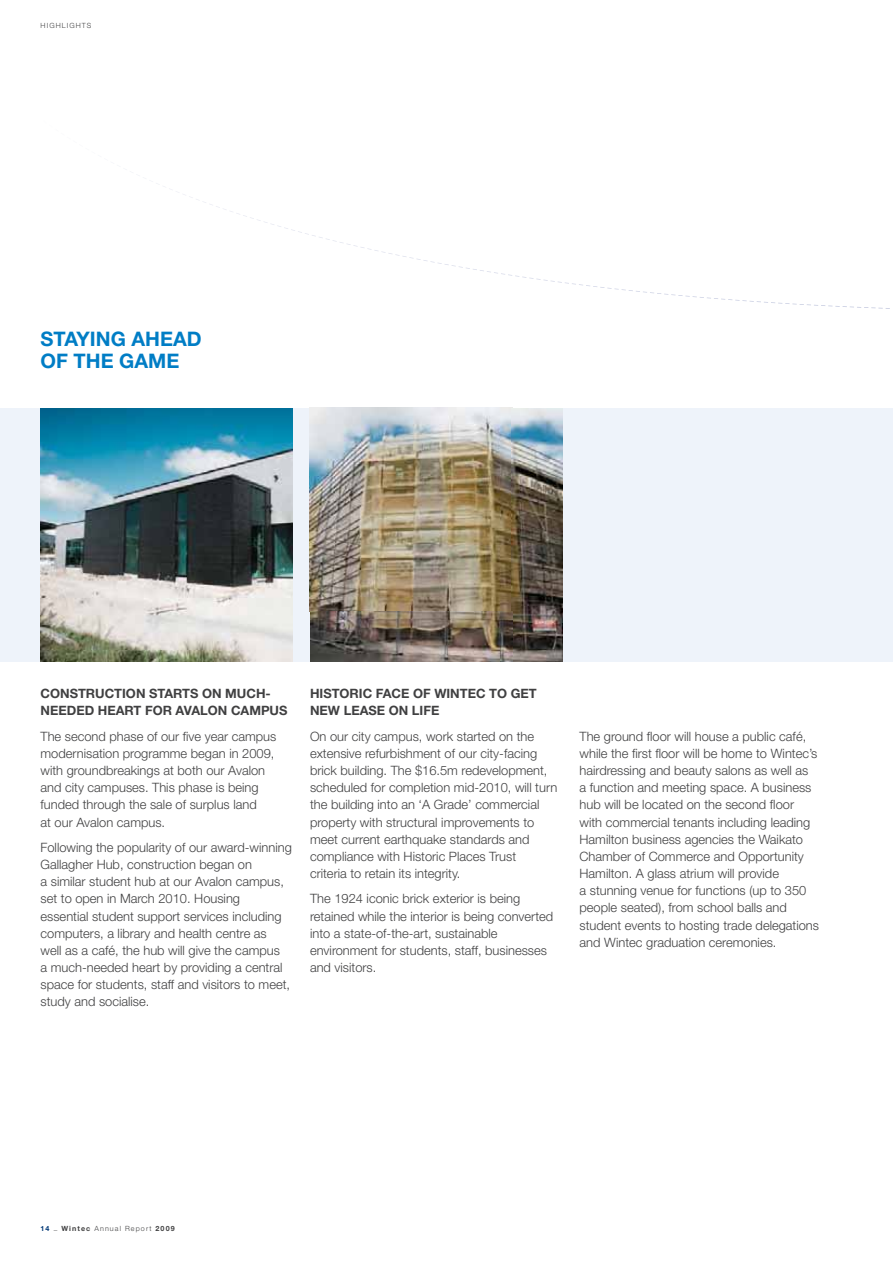
<style>
.page{position:relative;width:893px;height:1263px;background:#fff}
.page>*{position:absolute;margin:0;border:0;box-sizing:border-box;transform-origin:0 0}
.t1{font:700 20.1px/21.5px "Helvetica Neue";color:#007dc5}
.t2{font:300 12.9px/17.1px "Helvetica Neue";color:#404041}
.t3{font:700 12.9px/17.1px "Helvetica Neue";color:#404041}
.t4{font:300 7.2px "Helvetica Neue";letter-spacing:.15em;color:#404041}
.s1{font-weight:700;color:#003876}
.s2{font-weight:700}
</style>
<div class="page">
<div style="left:0;top:408px;width:893px;height:254px;background:#eef3fa"></div>
<img style="left:41px;top:408px;width:252px;height:254px">
<img style="left:310px;top:408px;width:252px;height:254px">
<p class="t4" style="left:41px;top:23px;width:52px">HIGHLIGHTS</p>
<h1 class="t1" style="left:41px;top:330px;width:163px">STAYING AHEAD<br>OF THE GAME</h1>
<p class="t3" style="left:41px;top:686px;width:248px">CONSTRUCTION STARTS ON MUCH-<br>NEEDED HEART FOR AVALON CAMPUS</p>
<p class="t2" style="left:41px;top:729px;width:237px">The second phase of our five year campus modernisation programme began in 2009, with groundbreakings at both our Avalon and city campuses. This phase is being funded through the sale of surplus land<br>at our Avalon campus.</p>
<p class="t2" style="left:41px;top:840px;width:253px">Following the popularity of our award-winning Gallagher Hub, construction began on<br>a similar student hub at our Avalon campus, set to open in March 2010. Housing<br>essential student support services including computers, a library and health centre as<br>well as a café, the hub will give the campus<br>a much-needed heart by providing a central space for students, staff and visitors to meet, study and socialise.</p>
<p class="t3" style="left:310px;top:686px;width:228px">HISTORIC FACE OF WINTEC TO GET<br>NEW LEASE ON LIFE</p>
<p class="t2" style="left:310px;top:729px;width:249px">On our city campus, work started on the extensive refurbishment of our city-facing brick building. The $16.5m redevelopment, scheduled for completion mid-2010, will turn the building into an ‘A Grade’ commercial property with structural improvements to meet current earthquake standards and compliance with Historic Places Trust<br>criteria to retain its integrity.</p>
<p class="t2" style="left:310px;top:891px;width:245px">The 1924 iconic brick exterior is being retained while the interior is being converted into a state-of-the-art, sustainable environment for students, staff, businesses and visitors.</p>
<p class="t2" style="left:579px;top:729px;width:241px">The ground floor will house a public café, while the first floor will be home to Wintec’s hairdressing and beauty salons as well as<br>a function and meeting space. A business hub will be located on the second floor with commercial tenants including leading Hamilton business agencies the Waikato Chamber of Commerce and Opportunity Hamilton. A glass atrium will provide<br>a stunning venue for functions (up to 350 people seated), from school balls and student events to hosting trade delegations and Wintec graduation ceremonies.</p>
<p class="t4" style="left:41px;top:1225px;width:136px"><span class="s1">14</span> <span class="s2">_ Wintec</span> Annual Report <span class="s2">2009</span></p>
</div>
